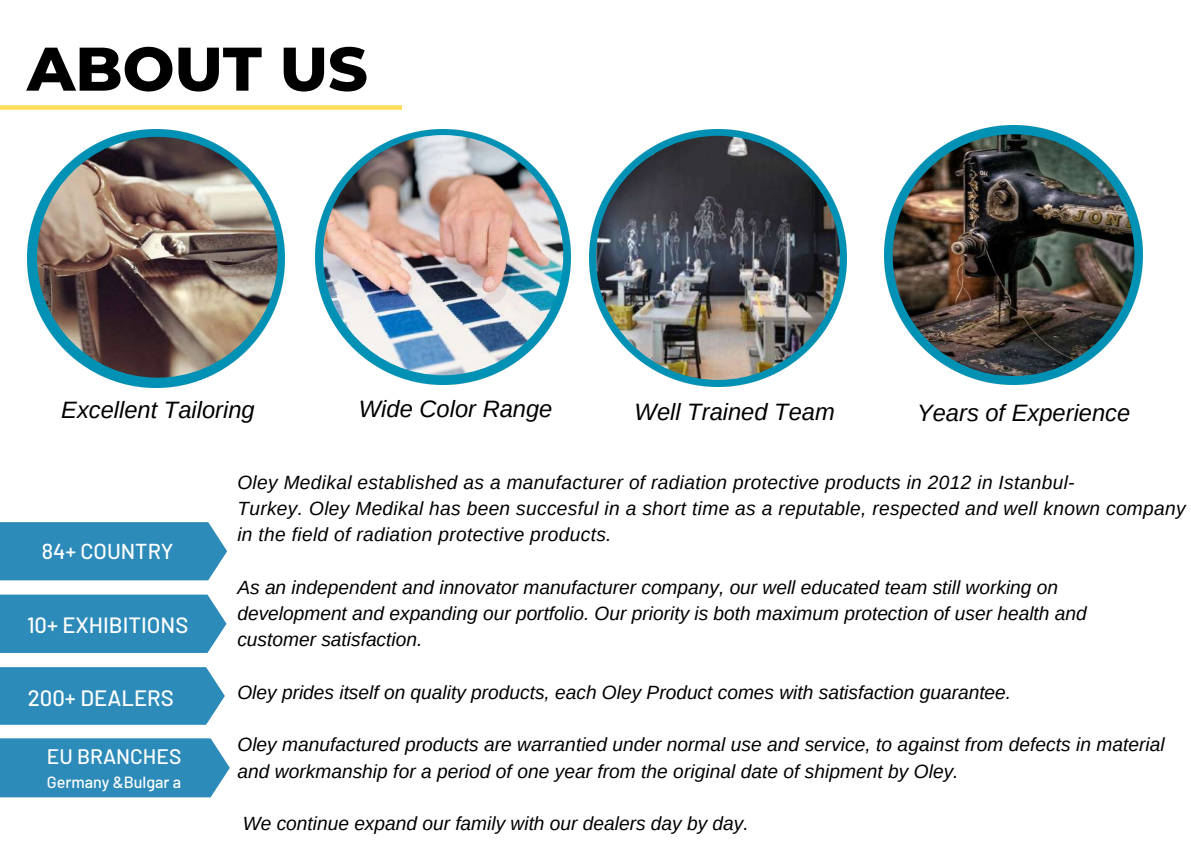
<style>
.page{position:relative;width:1191px;height:843px;background:#fff}
.page>*{position:absolute;margin:0;border:0;box-sizing:border-box;transform-origin:0 0}
.t1{font:800 61.4px "Montserrat";color:#000}
.t2{font:italic 23.7px "Arimo";color:#000}
.t3{font:500 22.2px "Barlow";color:#fff}
.t4{font:500 22.1px "Barlow";color:#fff}
.t5{font:500 21.6px "Barlow";color:#fff}
.t6{font:500 21px "Barlow";color:#fff}
.t7{font:italic 19.1px/26.2px "Arimo";color:#000}
.t8{font:500 16.2px "Barlow";color:#fff}
</style>
<div class="page">
<img style="left:315px;top:130px;width:255px;height:255px">
<img style="left:323px;top:135px;width:240px;height:240px;border-radius:120px">
<img style="left:27px;top:130px;width:257px;height:257px">
<img style="left:37px;top:137px;width:241px;height:240px;border-radius:50%">
<img style="left:589px;top:130px;width:257px;height:256px">
<img style="left:596px;top:136px;width:243px;height:244px;border-radius:50%">
<img style="left:884px;top:126px;width:258px;height:258px">
<img style="left:892px;top:134px;width:242px;height:242px;border-radius:50%">
<div style="left:0;top:667px;width:225px;height:57px;background:#2d8bba"></div>
<div style="left:0;top:522px;width:227px;height:58px;background:#2d8bba"></div>
<div style="left:0;top:738px;width:230px;height:59px;background:#2d8bba"></div>
<div style="left:0;top:594px;width:226px;height:58px;background:#2d8bba"></div>
<img style="left:0;top:105px;width:401px;height:4px">
<p class="t1" style="left:27px;top:31px;width:342px">ABOUT US</p>
<p class="t2" style="left:61px;top:396px;width:195px">Excellent Tailoring</p>
<h3 class="t2" style="left:359px;top:395px;width:195px">Wide Color Range</h3>
<h3 class="t2" style="left:634px;top:398px;width:202px">Well Trained Team</h3>
<p class="t2" style="left:916px;top:399px;width:215px">Years of Experience</p>
<p class="t5" style="left:42px;top:537px;width:133px">84+ COUNTRY</p>
<p class="t4" style="left:27px;top:610px;width:163px">10+ EXHIBITIONS</p>
<h3 class="t3" style="left:28px;top:683px;width:148px">200+ DEALERS</h3>
<h3 class="t6" style="left:47px;top:743px;width:136px">EU BRANCHES</h3>
<p class="t8" style="left:47px;top:771px;width:136px">Germany &amp;Bulgar a</p>
<h2 class="t7" style="left:237px;top:469px;width:949px">Oley Medikal established as a manufacturer of radiation protective products in 2012 in Istanbul-<br>Turkey. Oley Medikal has been succesful in a short time as a reputable, respected and well known company in the field of radiation protective products.</h2>
<h2 class="t7" style="left:237px;top:574px;width:850px">As an independent and innovator manufacturer company, our well educated team still working on development and expanding our portfolio. Our priority is both maximum protection of user health and customer satisfaction.</h2>
<p class="t7" style="left:237px;top:679px;width:775px">Oley prides itself on quality products, each Oley Product comes with satisfaction guarantee.</p>
<p class="t7" style="left:237px;top:731px;width:928px">Oley manufactured products are warrantied under normal use and service, to against from defects in material and workmanship for a period of one year from the original date of shipment by Oley.</p>
<h4 class="t7" style="left:243px;top:810px;width:507px">We continue expand our family with our dealers day by day.</h4>
</div>
